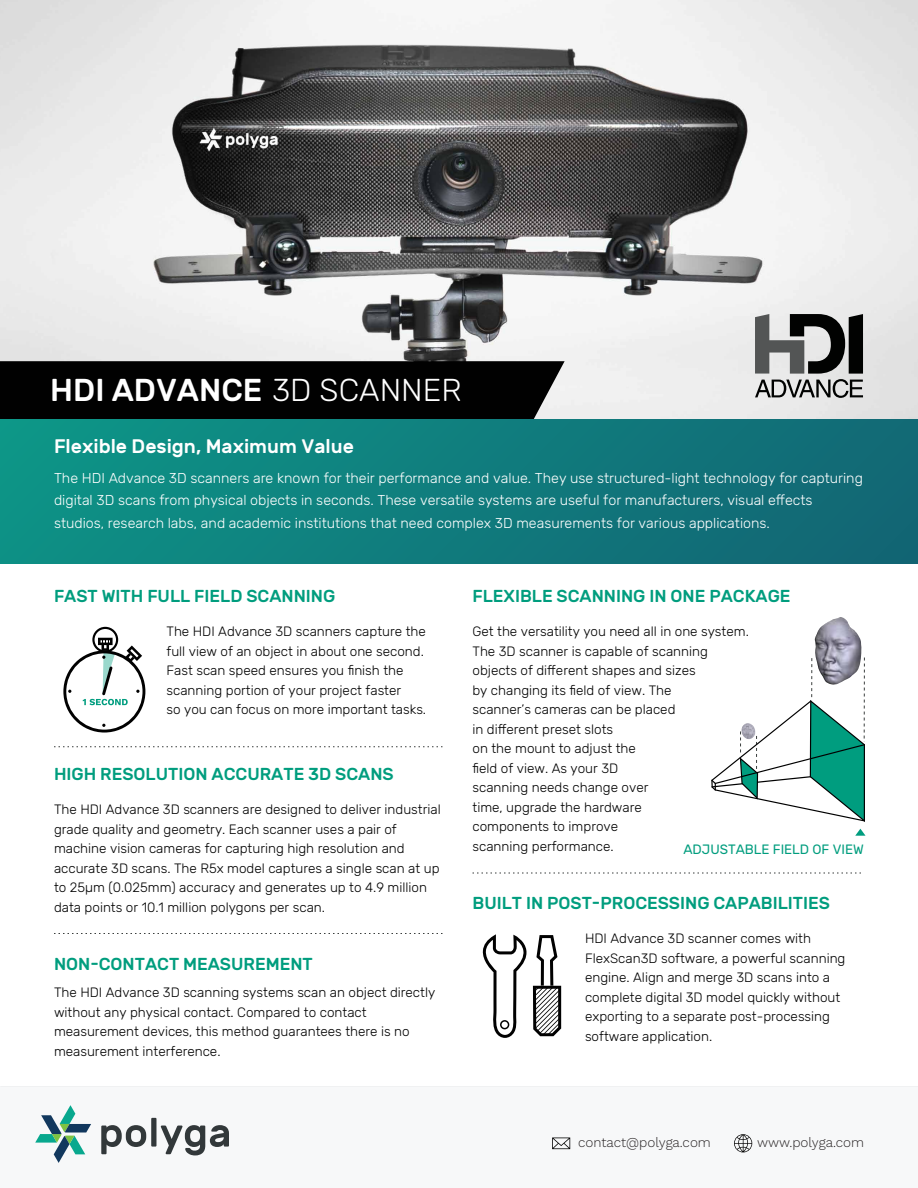
<style>
.page{position:relative;width:918px;height:1188px;background:#fff}
.page>*{position:absolute;margin:0;border:0;box-sizing:border-box;transform-origin:0 0}
.t1{font:500 31.5px "Rubik";color:#fff}
.t2{font:500 19.5px "Rubik";color:#fff}
.t3{font:500 17.25px "Rubik";color:#009d7e}
.t4{font:300 14.25px/22.5px "Rubik";color:#fff}
.t5{font:300 13.5px/19.5px "Rubik";color:#010101}
.t6{font:300 13.5px "Work Sans";color:#231f20}
.t7{font:13.5px "Rubik";color:#009d7e}
.s1{font-weight:300}
</style>
<div class="page">
<div style="left:0;top:1087px;width:918px;height:101px;background:#f7f8f9"></div>
<img style="left:0;top:0;width:918px;height:419px">
<svg style="left:855px;top:829px;width:11px;height:7px"></svg>
<svg style="left:711px;top:658px;width:154px;height:164px"></svg>
<img style="left:815px;top:617px;width:46px;height:69px">
<img style="left:741px;top:723px;width:15px;height:16px">
<svg style="left:54px;top:746px;width:389px;height:1px"></svg>
<svg style="left:54px;top:933px;width:389px;height:1px"></svg>
<svg style="left:472px;top:873px;width:389px;height:1px"></svg>
<svg style="left:63px;top:627px;width:82px;height:106px"></svg>
<svg style="left:533px;top:935px;width:28px;height:101px"></svg>
<svg style="left:482px;top:934px;width:45px;height:104px"></svg>
<div style="left:0;top:361px;width:565px;height:58px;background:#010101"></div>
<svg style="left:755px;top:314px;width:108px;height:84px;background:#7f7f7f"></svg>
<div style="left:0;top:419px;width:918px;height:144px;background:linear-gradient(to right,#0d9486,#126674)"></div>
<svg style="left:734px;top:1134px;width:18px;height:18px"></svg>
<svg style="left:552px;top:1138px;width:18px;height:11px"></svg>
<svg style="left:35px;top:1105px;width:56px;height:58px"></svg>
<svg style="left:101px;top:1118px;width:128px;height:37px"></svg>
<h1 class="t1" style="left:50px;top:372px;width:413px">HDI ADVANCE <span class="s1">3D SCANNER</span></h1>
<h2 class="t2" style="left:54px;top:435px;width:301px">Flexible Design, Maximum Value</h2>
<p class="t4" style="left:54px;top:467px;width:811px">The HDI Advance 3D scanners are known for their performance and value. They use structured-light technology for capturing digital 3D scans from physical objects in seconds. These versatile systems are useful for manufacturers, visual effects studios, research labs, and academic institutions that need complex 3D measurements for various applications.</p>
<p class="t3" style="left:54px;top:586px;width:283px">FAST WITH FULL FIELD SCANNING</p>
<p class="t5" style="left:166px;top:622px;width:261px">The HDI Advance 3D scanners capture the full view of an object in about one second.<br>Fast scan speed ensures you finish the scanning portion of your project faster<br>so you can focus on more important tasks.</p>
<p class="t3" style="left:54px;top:764px;width:341px">HIGH RESOLUTION ACCURATE 3D SCANS</p>
<p class="t5" style="left:54px;top:800px;width:388px">The HDI Advance 3D scanners are designed to deliver industrial grade quality and geometry. Each scanner uses a pair of machine vision cameras for capturing high resolution and accurate 3D scans. The R5x model captures a single scan at up to 25µm (0.025mm) accuracy and generates up to 4.9 million data points or 10.1 million polygons per scan.</p>
<p class="t3" style="left:54px;top:954px;width:260px">NON-CONTACT MEASUREMENT</p>
<p class="t5" style="left:54px;top:983px;width:383px">The HDI Advance 3D scanning systems scan an object directly without any physical contact. Compared to contact measurement devices, this method guarantees there is no measurement interference.</p>
<p class="t3" style="left:472px;top:586px;width:320px">FLEXIBLE SCANNING IN ONE PACKAGE</p>
<p class="t5" style="left:472px;top:622px;width:278px">Get the versatility you need all in one system.<br>The 3D scanner is capable of scanning objects of different shapes and sizes<br>by changing its field of view. The<br>scanner’s cameras can be placed<br>in different preset slots<br>on the mount to adjust the<br>field of view. As your 3D<br>scanning needs change over<br>time, upgrade the hardware<br>components to improve<br>scanning performance.</p>
<p class="t7" style="left:683px;top:842px;width:182px">ADJUSTABLE FIELD OF VIEW</p>
<p class="t3" style="left:472px;top:893px;width:359px">BUILT IN POST-PROCESSING CAPABILITIES</p>
<p class="t5" style="left:585px;top:929px;width:262px">HDI Advance 3D scanner comes with FlexScan3D software, a powerful scanning engine. Align and merge 3D scans into a complete digital 3D model quickly without exporting to a separate post-processing software application.</p>
<p class="t6" style="left:578px;top:1134px;width:134px">contact@polyga.com</p>
<p class="t6" style="left:757px;top:1134px;width:108px">www.polyga.com</p>
</div>
